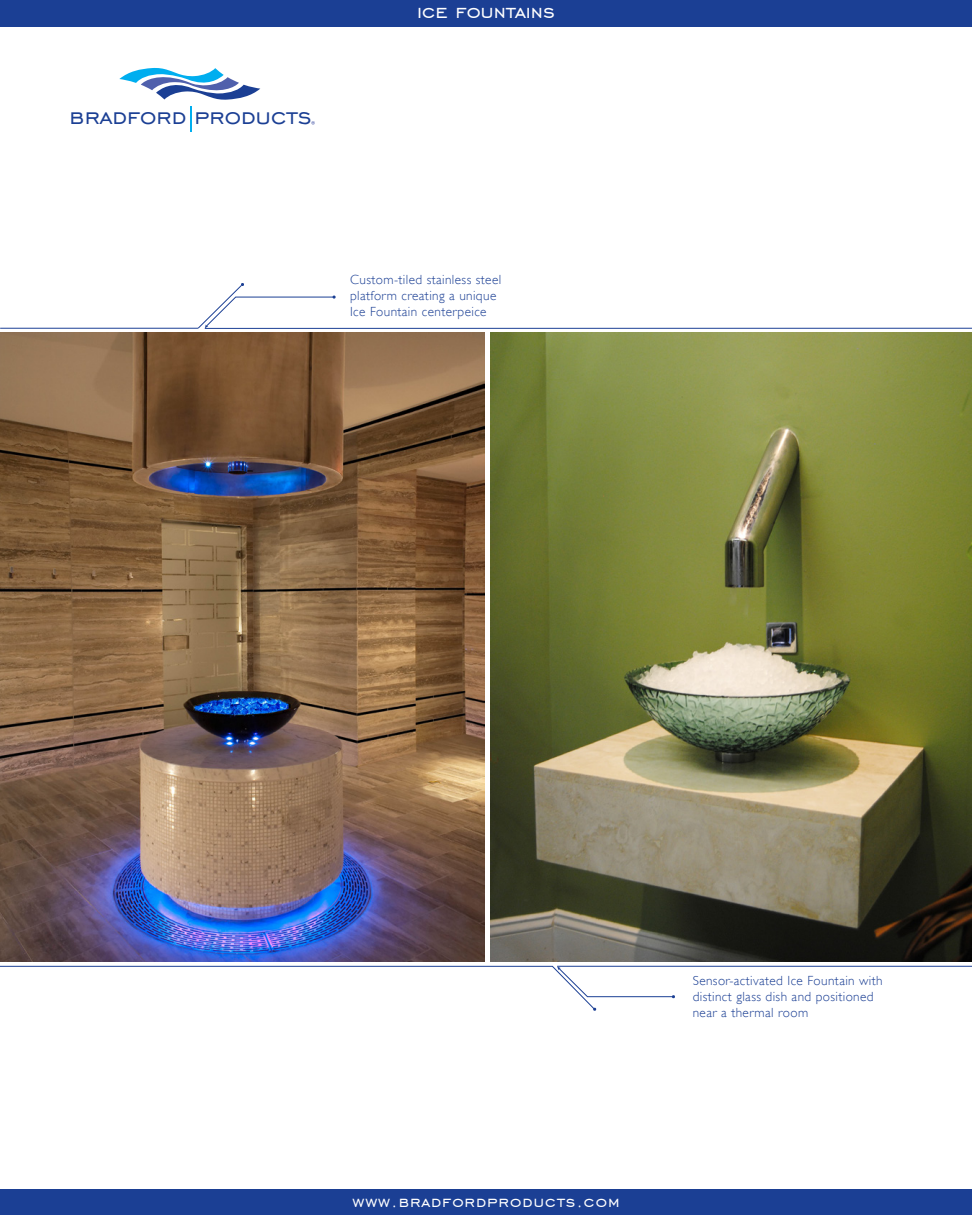
<style>
.page{position:relative;width:972px;height:1215px;background:#fff}
.page>*{position:absolute;margin:0;border:0;box-sizing:border-box;transform-origin:0 0}
.t1{font:28.05px "Engravers Gothic BT";color:#1b3f94}
.t2{font:24px "Engravers Gothic BT";color:#fff}
.t3{font:19.5px "Engravers Gothic BT";letter-spacing:.05em;color:#fff}
.t4{font:300 13.2px/15.9px "Gill Sans";letter-spacing:.03em;color:#1b3f94}
</style>
<div class="page">
<div style="left:0;top:0;width:972px;height:27px;background:#1b3f94"></div>
<div style="left:1px;top:1189px;width:971px;height:26px;background:#1b3f94"></div>
<svg style="left:190px;top:106px;width:1px;height:25px"></svg>
<svg style="left:311px;top:121px;width:4px;height:4px"></svg>
<svg style="left:119px;top:68px;width:141px;height:32px"></svg>
<hr style="left:557px;top:966px;width:415px;height:1px;background:#1b3f94">
<svg style="left:0;top:966px;width:675px;height:45px"></svg>
<hr style="left:205px;top:328px;width:767px;height:1px;background:#1b3f94">
<svg style="left:198px;top:283px;width:138px;height:46px"></svg>
<hr style="left:0;top:328px;width:198px;height:1px;background:#1b3f94">
<img style="left:490px;top:332px;width:482px;height:629px">
<img style="left:0;top:332px;width:485px;height:629px">
<h1 class="t1" style="left:69px;top:101px;width:244px">bradford products</h1>
<p class="t2" style="left:417px;top:-1px;width:139px">ice fountains</p>
<p class="t4" style="left:350px;top:272px;width:153px">Custom-tiled stainless steel platform creating a unique</p>
<p class="t4" style="left:350px;top:304px;width:138px">Ice Fountain centerpeice</p>
<h3 class="t3" style="left:352px;top:1191px;width:269px">www.bradfordproducts.com</h3>
<p class="t4" style="left:693px;top:973px;width:192px">Sensor-activated Ice Fountain with distinct glass dish and positioned near a thermal room</p>
</div>
